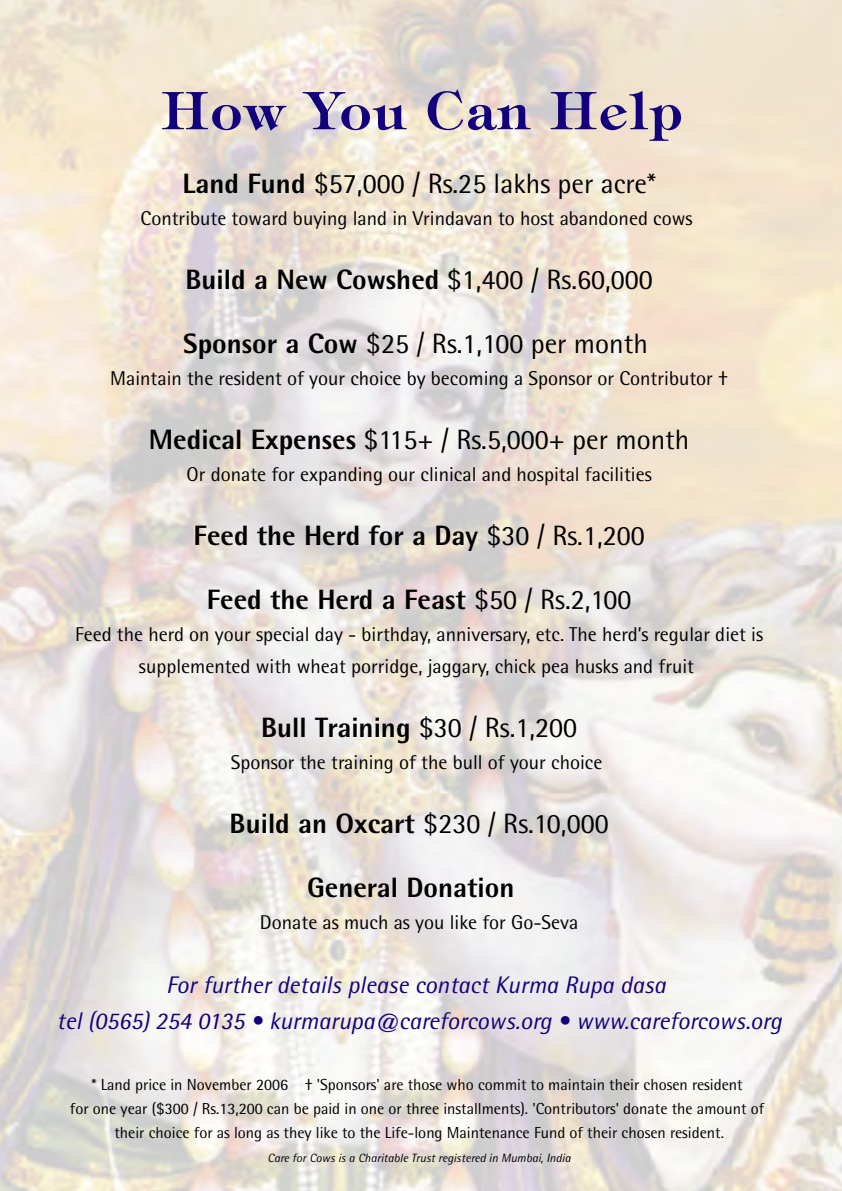
<style>
.page{position:relative;width:842px;height:1191px;background:#fff}
.page>*{position:absolute;margin:0;border:0;box-sizing:border-box;transform-origin:0 0}
.t1{font:600 52px "Tiffany";letter-spacing:.05em;color:#13007c}
.t2{font:28px "Rotis Semi Sans";color:#000}
.t3{font:800 28px "Rotis Semi Sans";color:#000}
.t4{font:italic 24px/36px "Rotis Semi Sans";color:#13007c;text-align:center}
.t5{font:20px/32px "Rotis Semi Sans";color:#000;text-align:center}
.t6{font:16px/24px "Rotis Semi Sans";color:#000;text-align:center}
.t7{font:italic 12px "Rotis Semi Sans";color:#000}
.s1{font-weight:800}
.s2{font-weight:400}
</style>
<div class="page">
<h1 class="t1" style="left:162px;top:78px;width:522px">How You Can Help</h1>
<h2 class="t2" style="left:182px;top:167px;width:475px"><span class="s1">Land Fund</span> $57,000 / Rs.25 lakhs per acre*</h2>
<p class="t5" style="left:141px;top:202px;width:553px">Contribute toward buying land in Vrindavan to host abandoned cows</p>
<h2 class="t3" style="left:185px;top:262px;width:469px">Build a New Cowshed <span class="s2">$1,400 / Rs.60,000</span></h2>
<h2 class="t2" style="left:183px;top:327px;width:466px"><span class="s1">Sponsor a Cow</span> $25 / Rs.1,100 per month</h2>
<p class="t5" style="left:110px;top:362px;width:619px">Maintain the resident of your choice by becoming a Sponsor or Contributor †</p>
<h2 class="t2" style="left:149px;top:423px;width:542px"><span class="s1">Medical Expenses</span> $115+ / Rs.5,000+ per month</h2>
<p class="t5" style="left:187px;top:458px;width:467px">Or donate for expanding our clinical and hospital facilities</p>
<h2 class="t3" style="left:194px;top:518px;width:453px">Feed the Herd for a Day <span class="s2">$30 / Rs.1,200</span></h2>
<h2 class="t3" style="left:207px;top:582px;width:426px">Feed the Herd a Feast <span class="s2">$50 / Rs.2,100</span></h2>
<p class="t5" style="left:75px;top:618px;width:689px">Feed the herd on your special day - birthday, anniversary, etc. The herd’s regular diet is supplemented with wheat porridge, jaggary, chick pea husks and fruit</p>
<h2 class="t3" style="left:261px;top:710px;width:318px">Bull Training <span class="s2">$30 / Rs.1,200</span></h2>
<p class="t5" style="left:231px;top:746px;width:373px">Sponsor the training of the bull of your choice</p>
<h2 class="t2" style="left:230px;top:807px;width:381px"><span class="s1">Build an Oxcart</span> $230 / Rs.10,000</h2>
<h2 class="t3" style="left:307px;top:870px;width:209px">General Donation</h2>
<p class="t5" style="left:260px;top:906px;width:320px">Donate as much as you like for Go-Seva</p>
<p class="t4" style="left:57px;top:967px;width:727px">For further details please contact Kurma Rupa dasa<br>tel (0565) 254 0135 • kurmarupa@careforcows.org • www.careforcows.org</p>
<p class="t6" style="left:70px;top:1072px;width:696px">* Land price in November 2006 † 'Sponsors' are those who commit to maintain their chosen resident<br>for one year ($300 / Rs.13,200 can be paid in one or three installments). 'Contributors' donate the amount of their choice for as long as they like to the Life-long Maintenance Fund of their chosen resident.</p>
<p class="t7" style="left:268px;top:1150px;width:305px">Care for Cows is a Charitable Trust registered in Mumbai, India</p>
</div>
